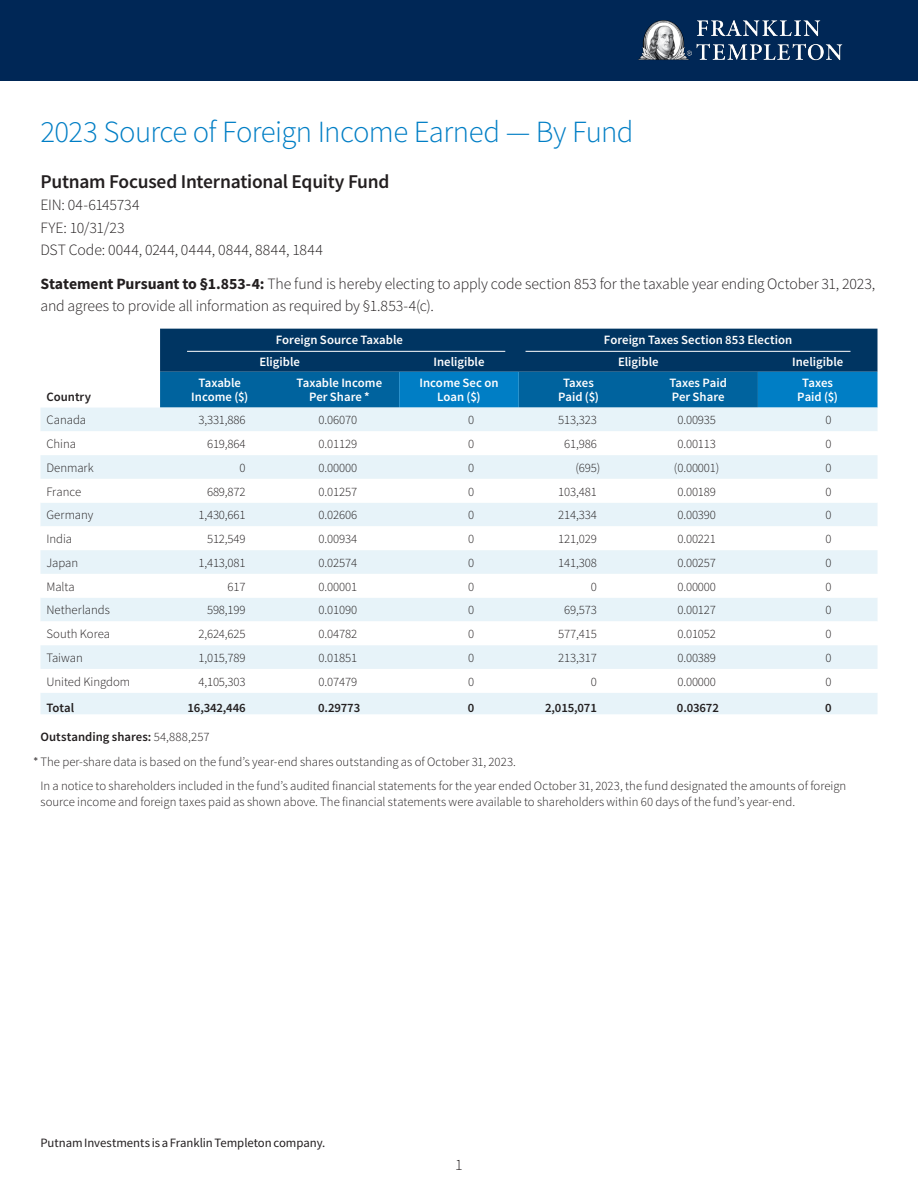
<style>
.page{position:relative;width:918px;height:1188px;background:#fff}
.page>*{position:absolute;margin:0;border:0;box-sizing:border-box;transform-origin:0 0}
.Headline{font:300 30.75px "Source Sans Pro";letter-spacing:-.02em;color:#007ec5}
.Headline_sub{font:600 19.5px "Source Sans Pro";letter-spacing:-.015em;color:#231f20}
.Body{font:300 15.75px/22.5px "Source Sans Pro";letter-spacing:-.01em;color:#231f20}
.Table_nums_decimal{font:300 12.75px "Source Sans Pro";letter-spacing:-.01em;color:#231f20}
.Footnote{font:300 12.75px/15.8px "Source Sans Pro";color:#231f20}
.Table_head{font:600 12.75px/13.5px "Source Sans Pro";color:#fff;text-align:center}
.Table_stub{font:300 12.75px "Source Sans Pro";letter-spacing:-.005em;color:#231f20}
.Table_head_1{font:600 12.75px/13.5px "Source Sans Pro";color:#fff;text-align:center}
.t1{font:12.75px "Source Sans Pro";letter-spacing:-.005em;color:#231f20}
.Table_nums_decimal-2{font:600 12.75px "Source Sans Pro";letter-spacing:-.01em;color:#231f20}
.Footnote-2{font:600 12.75px "Source Sans Pro";color:#231f20}
.Table_head_1-2{font:600 12.75px "Source Sans Pro";color:#231f20}
.Table_stub-2{font:600 12.75px "Source Sans Pro";color:#231f20}
.s1{font-weight:700}
.s2{font-weight:300}
</style>
<div class="page">
<svg style="left:160px;top:329px;width:718px;height:79px;background:#035085"></svg>
<div style="left:40px;top:408px;width:838px;height:306px;background:#e7f3f9"></div>
<svg style="left:40px;top:431px;width:838px;height:262px"></svg>
<hr style="left:187px;top:351px;width:318px;height:1px;background:#fff">
<hr style="left:526px;top:351px;width:325px;height:1px;background:#fff">
<div style="left:0;top:0;width:918px;height:81px;background:#002756"></div>
<img style="left:638px;top:20px;width:205px;height:41px">
<p class="Headline" style="left:41px;top:113px;width:595px">2023 Source of Foreign Income Earned — By Fund</p>
<p class="Headline_sub" style="left:41px;top:169px;width:351px">Putnam Focused International Equity Fund</p>
<p class="Body" style="left:41px;top:194px;width:284px">EIN: 04-6145734<br>FYE: 10/31/23<br>DST Code: 0044, 0244, 0444, 0844, 8844, 1844</p>
<p class="Body" style="left:41px;top:272px;width:836px"><span class="s1">Statement Pursuant to §1.853-4:</span> The fund is hereby electing to apply code section 853 for the taxable year ending October 31, 2023, and agrees to provide all information as required by §1.853-4(c).</p>
<p class="Table_head" style="left:276px;top:333px;width:129px">Foreign Source Taxable</p>
<p class="Table_head" style="left:604px;top:333px;width:190px">Foreign Taxes Section 853 Election</p>
<p class="Table_head" style="left:259px;top:355px;width:42px">Eligible</p>
<p class="Table_head" style="left:433px;top:355px;width:53px">Ineligible</p>
<p class="Table_head" style="left:618px;top:355px;width:42px">Eligible</p>
<p class="Table_head" style="left:792px;top:355px;width:53px">Ineligible</p>
<p class="Table_head_1-2" style="left:46px;top:388px;width:46px">Country</p>
<p class="Table_head" style="left:191px;top:376px;width:59px">Taxable<br>Income ($)</p>
<p class="Table_head_1" style="left:297px;top:376px;width:87px">Taxable Income<br>Per Share *</p>
<p class="Table_head" style="left:419px;top:376px;width:81px">Income Sec on<br>Loan ($)</p>
<p class="Table_head_1" style="left:558px;top:376px;width:42px">Taxes<br>Paid ($)</p>
<p class="Table_head_1" style="left:669px;top:376px;width:59px;text-align:left">Taxes Paid<br>Per Share</p>
<p class="Table_head_1" style="left:797px;top:376px;width:42px">Taxes<br>Paid ($)</p>
<p class="Table_stub" style="left:46px;top:412px;width:41px">Canada</p>
<p class="Table_nums_decimal" style="left:198px;top:412px;width:49px">3,331,886</p>
<p class="Table_nums_decimal" style="left:319px;top:412px;width:40px">0.06070</p>
<p class="Table_nums_decimal" style="left:468px;top:412px;width:8px">0</p>
<p class="Table_nums_decimal" style="left:558px;top:412px;width:40px">513,323</p>
<p class="Table_nums_decimal" style="left:677px;top:412px;width:40px">0.00935</p>
<p class="Table_nums_decimal" style="left:825px;top:412px;width:8px">0</p>
<p class="Table_stub" style="left:46px;top:436px;width:31px">China</p>
<p class="Table_nums_decimal" style="left:207px;top:436px;width:40px">619,864</p>
<p class="Table_nums_decimal" style="left:319px;top:436px;width:40px">0.01129</p>
<p class="Table_nums_decimal" style="left:468px;top:436px;width:8px">0</p>
<p class="Table_nums_decimal" style="left:564px;top:436px;width:34px">61,986</p>
<p class="Table_nums_decimal" style="left:677px;top:436px;width:40px">0.00113</p>
<p class="Table_nums_decimal" style="left:825px;top:436px;width:8px">0</p>
<p class="Table_stub" style="left:46px;top:460px;width:49px">Denmark</p>
<p class="Table_nums_decimal" style="left:240px;top:460px;width:8px">0</p>
<p class="Table_nums_decimal" style="left:319px;top:460px;width:40px">0.00000</p>
<p class="Table_nums_decimal" style="left:468px;top:460px;width:8px">0</p>
<p class="Table_nums_decimal" style="left:575px;top:460px;width:26px">(695)</p>
<p class="Table_nums_decimal" style="left:674px;top:460px;width:47px">(0.00001)</p>
<p class="Table_nums_decimal" style="left:825px;top:460px;width:8px">0</p>
<p class="Table_stub" style="left:46px;top:483px;width:36px">France</p>
<p class="Table_nums_decimal" style="left:207px;top:483px;width:40px">689,872</p>
<p class="Table_nums_decimal" style="left:319px;top:483px;width:40px">0.01257</p>
<p class="Table_nums_decimal" style="left:468px;top:483px;width:8px">0</p>
<p class="Table_nums_decimal" style="left:558px;top:483px;width:40px">103,481</p>
<p class="Table_nums_decimal" style="left:677px;top:483px;width:40px">0.00189</p>
<p class="Table_nums_decimal" style="left:825px;top:483px;width:8px">0</p>
<p class="Table_stub" style="left:46px;top:507px;width:48px">Germany</p>
<p class="Table_nums_decimal" style="left:198px;top:507px;width:49px">1,430,661</p>
<p class="Table_nums_decimal" style="left:319px;top:507px;width:40px">0.02606</p>
<p class="Table_nums_decimal" style="left:468px;top:507px;width:8px">0</p>
<p class="Table_nums_decimal" style="left:558px;top:507px;width:40px">214,334</p>
<p class="Table_nums_decimal" style="left:677px;top:507px;width:40px">0.00390</p>
<p class="Table_nums_decimal" style="left:825px;top:507px;width:8px">0</p>
<p class="Table_stub" style="left:46px;top:531px;width:27px">India</p>
<p class="Table_nums_decimal" style="left:207px;top:531px;width:40px">512,549</p>
<p class="Table_nums_decimal" style="left:319px;top:531px;width:40px">0.00934</p>
<p class="Table_nums_decimal" style="left:468px;top:531px;width:8px">0</p>
<p class="Table_nums_decimal" style="left:558px;top:531px;width:40px">121,029</p>
<p class="Table_nums_decimal" style="left:677px;top:531px;width:40px">0.00221</p>
<p class="Table_nums_decimal" style="left:825px;top:531px;width:8px">0</p>
<p class="Table_stub" style="left:46px;top:555px;width:33px">Japan</p>
<p class="Table_nums_decimal" style="left:198px;top:555px;width:49px">1,413,081</p>
<p class="Table_nums_decimal" style="left:319px;top:555px;width:40px">0.02574</p>
<p class="Table_nums_decimal" style="left:468px;top:555px;width:8px">0</p>
<p class="Table_nums_decimal" style="left:558px;top:555px;width:40px">141,308</p>
<p class="Table_nums_decimal" style="left:677px;top:555px;width:40px">0.00257</p>
<p class="Table_nums_decimal" style="left:825px;top:555px;width:8px">0</p>
<p class="Table_stub" style="left:46px;top:579px;width:30px">Malta</p>
<p class="Table_nums_decimal" style="left:228px;top:579px;width:20px">617</p>
<p class="Table_nums_decimal" style="left:319px;top:579px;width:40px">0.00001</p>
<p class="Table_nums_decimal" style="left:468px;top:579px;width:8px">0</p>
<p class="Table_nums_decimal" style="left:591px;top:579px;width:8px">0</p>
<p class="Table_nums_decimal" style="left:677px;top:579px;width:40px">0.00000</p>
<p class="Table_nums_decimal" style="left:825px;top:579px;width:8px">0</p>
<p class="Table_stub" style="left:46px;top:602px;width:65px">Netherlands</p>
<p class="Table_nums_decimal" style="left:207px;top:602px;width:40px">598,199</p>
<p class="Table_nums_decimal" style="left:319px;top:602px;width:40px">0.01090</p>
<p class="Table_nums_decimal" style="left:468px;top:602px;width:8px">0</p>
<p class="Table_nums_decimal" style="left:564px;top:602px;width:34px">69,573</p>
<p class="Table_nums_decimal" style="left:677px;top:602px;width:40px">0.00127</p>
<p class="Table_nums_decimal" style="left:825px;top:602px;width:8px">0</p>
<p class="Table_stub" style="left:46px;top:626px;width:65px">South Korea</p>
<p class="Table_nums_decimal" style="left:198px;top:626px;width:49px">2,624,625</p>
<p class="Table_nums_decimal" style="left:319px;top:626px;width:40px">0.04782</p>
<p class="Table_nums_decimal" style="left:468px;top:626px;width:8px">0</p>
<p class="Table_nums_decimal" style="left:558px;top:626px;width:40px">577,415</p>
<p class="Table_nums_decimal" style="left:677px;top:626px;width:40px">0.01052</p>
<p class="Table_nums_decimal" style="left:825px;top:626px;width:8px">0</p>
<p class="Table_stub" style="left:46px;top:650px;width:38px">Taiwan</p>
<p class="Table_nums_decimal" style="left:198px;top:650px;width:49px">1,015,789</p>
<p class="Table_nums_decimal" style="left:319px;top:650px;width:40px">0.01851</p>
<p class="Table_nums_decimal" style="left:468px;top:650px;width:8px">0</p>
<p class="Table_nums_decimal" style="left:558px;top:650px;width:40px">213,317</p>
<p class="Table_nums_decimal" style="left:677px;top:650px;width:40px">0.00389</p>
<p class="Table_nums_decimal" style="left:825px;top:650px;width:8px">0</p>
<p class="Table_stub" style="left:46px;top:674px;width:85px">United Kingdom</p>
<p class="Table_nums_decimal" style="left:198px;top:674px;width:49px">4,105,303</p>
<p class="Table_nums_decimal" style="left:319px;top:674px;width:40px">0.07479</p>
<p class="Table_nums_decimal" style="left:468px;top:674px;width:8px">0</p>
<p class="Table_nums_decimal" style="left:591px;top:674px;width:8px">0</p>
<p class="Table_nums_decimal" style="left:677px;top:674px;width:40px">0.00000</p>
<p class="Table_nums_decimal" style="left:825px;top:674px;width:8px">0</p>
<p class="Table_stub-2" style="left:46px;top:699px;width:29px">Total</p>
<p class="Table_nums_decimal-2" style="left:188px;top:699px;width:60px">16,342,446</p>
<p class="Table_nums_decimal-2" style="left:318px;top:699px;width:43px">0.29773</p>
<p class="Table_nums_decimal-2" style="left:468px;top:699px;width:8px">0</p>
<p class="Table_nums_decimal-2" style="left:545px;top:699px;width:53px">2,015,071</p>
<p class="Table_nums_decimal-2" style="left:677px;top:699px;width:43px">0.03672</p>
<p class="Table_nums_decimal-2" style="left:825px;top:699px;width:8px">0</p>
<p class="Footnote-2" style="left:41px;top:728px;width:171px">Outstanding shares: <span class="s2">54,888,257</span></p>
<p class="Footnote" style="left:41px;top:754px;width:477px">The per-share data is based on the fund’s year-end shares outstanding as of October 31, 2023.</p>
<p class="Footnote" style="left:41px;top:778px;width:807px">In a notice to shareholders included in the fund’s audited financial statements for the year ended October 31, 2023, the fund designated the amounts of foreign source income and foreign taxes paid as shown above. The financial statements were available to shareholders within 60 days of the fund’s year-end.</p>
<p class="t1" style="left:41px;top:1135px;width:286px">Putnam Investments is a Franklin Templeton company.</p>
<p class="Body" style="left:455px;top:1153px;width:9px">1</p>
</div>
